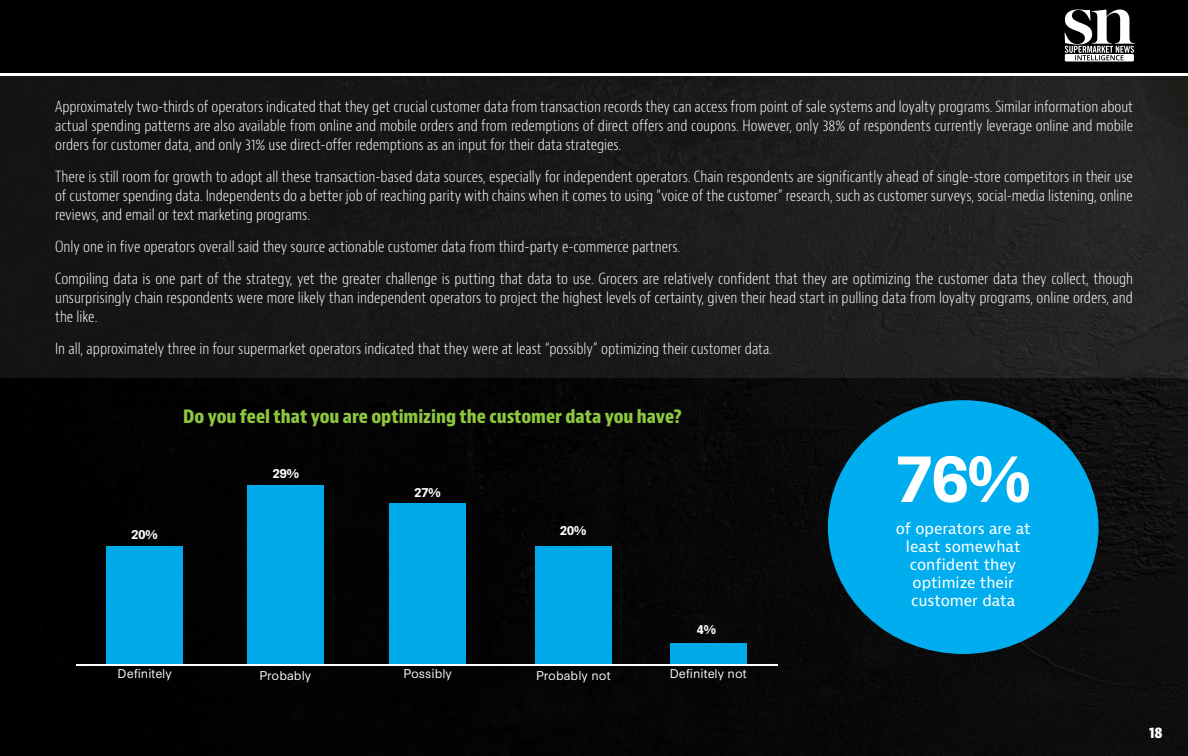
<style>
.page{position:relative;width:1188px;height:756px;background:#fff}
.page>*{position:absolute;margin:0;border:0;box-sizing:border-box;transform-origin:0 0}
.t1{font:700 61.5px "Synthese";color:#fff}
.t2{font:700 condensed 18px "Bernino Sans";color:#8dc63f}
.t3{font:300 condensed 15px/18.8px "Bernino Sans";color:#fff;text-align:justify}
.t4{font:15px/18px "Bernina Sans";color:#fff;text-align:center}
.t5{font:700 condensed 15px "Bernino Sans";color:#fff}
.t6{font:12px "Synthese";color:#fff}
.t7{font:700 12px "Synthese";color:#fff}
</style>
<div class="page">
<div style="left:0;top:0;width:1188px;height:72px;background:#000"></div>
<div style="left:0;top:77px;width:1188px;height:679px;background:#000"></div>
<div style="left:0;top:77px;width:1188px;height:301px;background:linear-gradient(to right,#111,#252526)"></div>
<div style="left:106px;top:546px;width:77px;height:119px;background:#00aae8"></div>
<div style="left:247px;top:485px;width:77px;height:180px;background:#00aae8"></div>
<div style="left:389px;top:503px;width:77px;height:162px;background:#00aae8"></div>
<div style="left:535px;top:546px;width:77px;height:119px;background:#00aae8"></div>
<div style="left:670px;top:643px;width:77px;height:22px;background:#00aae8"></div>
<hr style="left:76px;top:665px;width:702px;height:1px;background:#fff">
<div style="left:828px;top:400px;width:271px;height:254px;background:#00aeef;border-radius:50%"></div>
<svg style="left:1065px;top:10px;width:70px;height:52px"></svg>
<p class="t3" style="left:55px;top:98px;width:1080px">Approximately two-thirds of operators indicated that they get crucial customer data from transaction records they can access from point of sale systems and loyalty programs. Similar information about actual spending patterns are also available from online and mobile orders and from redemptions of direct offers and coupons. However, only 38% of respondents currently leverage online and mobile orders for customer data, and only 31% use direct-offer redemptions as an input for their data strategies.</p>
<p class="t3" style="left:55px;top:168px;width:1079px">There is still room for growth to adopt all these transaction-based data sources, especially for independent operators. Chain respondents are significantly ahead of single-store competitors in their use of customer spending data. Independents do a better job of reaching parity with chains when it comes to using “voice of the customer” research, such as customer surveys, social-media listening, online reviews, and email or text marketing programs.</p>
<p class="t3" style="left:55px;top:231px;width:1080px;line-height:32.2px">Only one in five operators overall said they source actionable customer data from third-party e-commerce partners.<br>Compiling data is one part of the strategy, yet the greater challenge is putting that data to use. Grocers are relatively confident that they are optimizing the customer data they collect, though</p>
<p class="t3" style="left:55px;top:289px;width:1079px">unsurprisingly chain respondents were more likely than independent operators to project the highest levels of certainty, given their head start in pulling data from loyalty programs, online orders, and the like.</p>
<p class="t3" style="left:55px;top:340px;width:719px">In all, approximately three in four supermarket operators indicated that they were at least “possibly” optimizing their customer data.</p>
<p class="t2" style="left:183px;top:406px;width:500px">Do you feel that you are optimizing the customer data you have?</p>
<p class="t7" style="left:131px;top:525px;width:28px">20%</p>
<p class="t7" style="left:273px;top:464px;width:28px">29%</p>
<p class="t7" style="left:414px;top:483px;width:28px">27%</p>
<p class="t7" style="left:560px;top:522px;width:28px">20%</p>
<p class="t7" style="left:697px;top:620px;width:21px">4%</p>
<p class="t6" style="left:118px;top:664px;width:56px">Definitely</p>
<p class="t6" style="left:259px;top:665px;width:53px">Probably</p>
<p class="t6" style="left:404px;top:664px;width:50px">Possibly</p>
<p class="t6" style="left:536px;top:665px;width:76px">Probably not</p>
<p class="t6" style="left:670px;top:664px;width:78px">Definitely not</p>
<h1 class="t1" style="left:896px;top:431px;width:136px">76%</h1>
<p class="t4" style="left:896px;top:519px;width:137px">of operators are at least somewhat confident they optimize their customer data</p>
<p class="t5" style="left:1149px;top:723px;width:15px">18</p>
</div>
